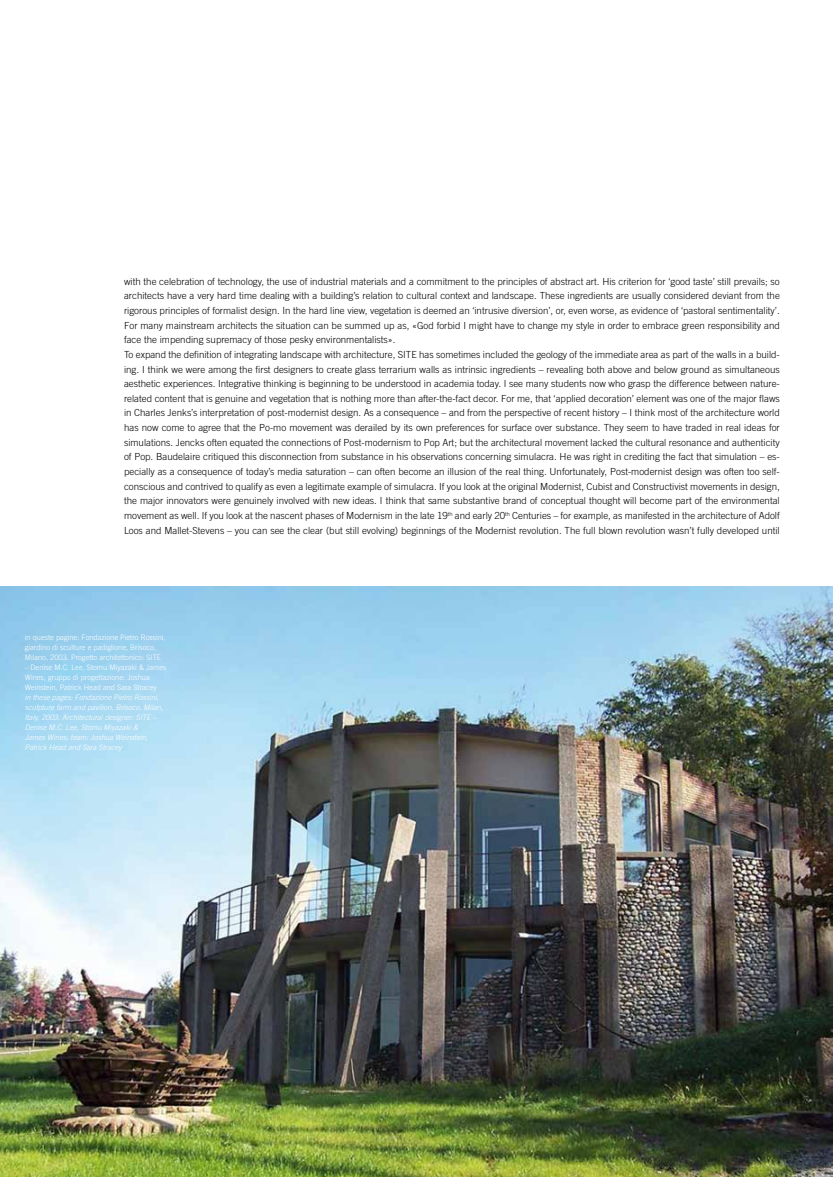
<style>
.page{position:relative;width:833px;height:1177px;background:#fff}
.page>*{position:absolute;margin:0;border:0;box-sizing:border-box;transform-origin:0 0}
.t1{font:300 9.75px/14.6px "Trade Gothic LT Std";color:#000}
.t2{font:300 7.5px/10px "Trade Gothic LT Std";color:#fff}
.t3{font:italic 300 7.5px/10px "Trade Gothic LT Std";color:#fff}
</style>
<div class="page">
<img style="left:0;top:586px;width:833px;height:590px">
<p class="t1" style="left:124px;top:274px;width:657px">with the celebration of technology, the use of industrial materials and a commitment to the principles of abstract art. His criterion for ‘good taste’ still prevails; so architects have a very hard time dealing with a building’s relation to cultural context and landscape. These ingredients are usually considered deviant from the rigorous principles of formalist design. In the hard line view, vegetation is deemed an ‘intrusive diversion’, or, even worse, as evidence of ‘pastoral sentimentality’.<br>For many mainstream architects the situation can be summed up as, «God forbid I might have to change my style in order to embrace green responsibility and face the impending supremacy of those pesky environmentalists».<br>To expand the definition of integrating landscape with architecture, SITE has sometimes included the geology of the immediate area as part of the walls in a build&shy;ing. I think we were among the first designers to create glass terrarium walls as intrinsic ingredients – revealing both above and below ground as simultaneous aesthetic experiences. Integrative thinking is beginning to be understood in academia today. I see many students now who grasp the difference between nature&shy;related content that is genuine and vegetation that is nothing more than after-the-fact decor. For me, that ‘applied decoration’ element was one of the major flaws in Charles Jenks’s interpretation of post-modernist design. As a consequence – and from the perspective of recent history – I think most of the architecture world has now come to agree that the Po-mo movement was derailed by its own preferences for surface over substance. They seem to have traded in real ideas for simulations. Jencks often equated the connections of Post-modernism to Pop Art; but the architectural movement lacked the cultural resonance and authenticity of Pop. Baudelaire critiqued this disconnection from substance in his observations concerning simulacra. He was right in crediting the fact that simulation – es&shy;pecially as a consequence of today’s media saturation – can often become an illusion of the real thing. Unfortunately, Post-modernist design was often too self&shy;conscious and contrived to qualify as even a legitimate example of simulacra. If you look at the original Modernist, Cubist and Constructivist movements in design, the major innovators were genuinely involved with new ideas. I think that same substantive brand of conceptual thought will become part of the environmental movement as well. If you look at the nascent phases of Modernism in the late 19<sup>th</sup> and early 20<sup>th</sup> Centuries – for example, as manifested in the architecture of Adolf Loos and Mallet-Stevens – you can see the clear (but still evolving) beginnings of the Modernist revolution. The full blown revolution wasn’t fully developed until</p>
<p class="t2" style="left:25px;top:632px;width:142px">in queste pagine: Fondazione Pietro Rossini, giardino di sculture e padiglione, Brisoco,<br>Milano, 2003. Progetto architettonico: SITE</p>
<p class="t2" style="left:25px;top:662px;width:143px">– Denise M.C. Lee, Stomu Miyazaki &amp; James<br>Wines; gruppo di progettazione: Joshua<br>Weinstein, Patrick Head and Sara Stracey</p>
<p class="t3" style="left:25px;top:692px;width:140px">in these pages: Fondazione Pietro Rossini, sculpture farm and pavilion, Brisoco, Milan, Italy, 2003. Architectural designer: SITE – Denise M.C. Lee, Stomu Miyazaki &amp;<br>James Wines; team: Joshua Weinstein, Patrick Head and Sara Stracey</p>
</div>
